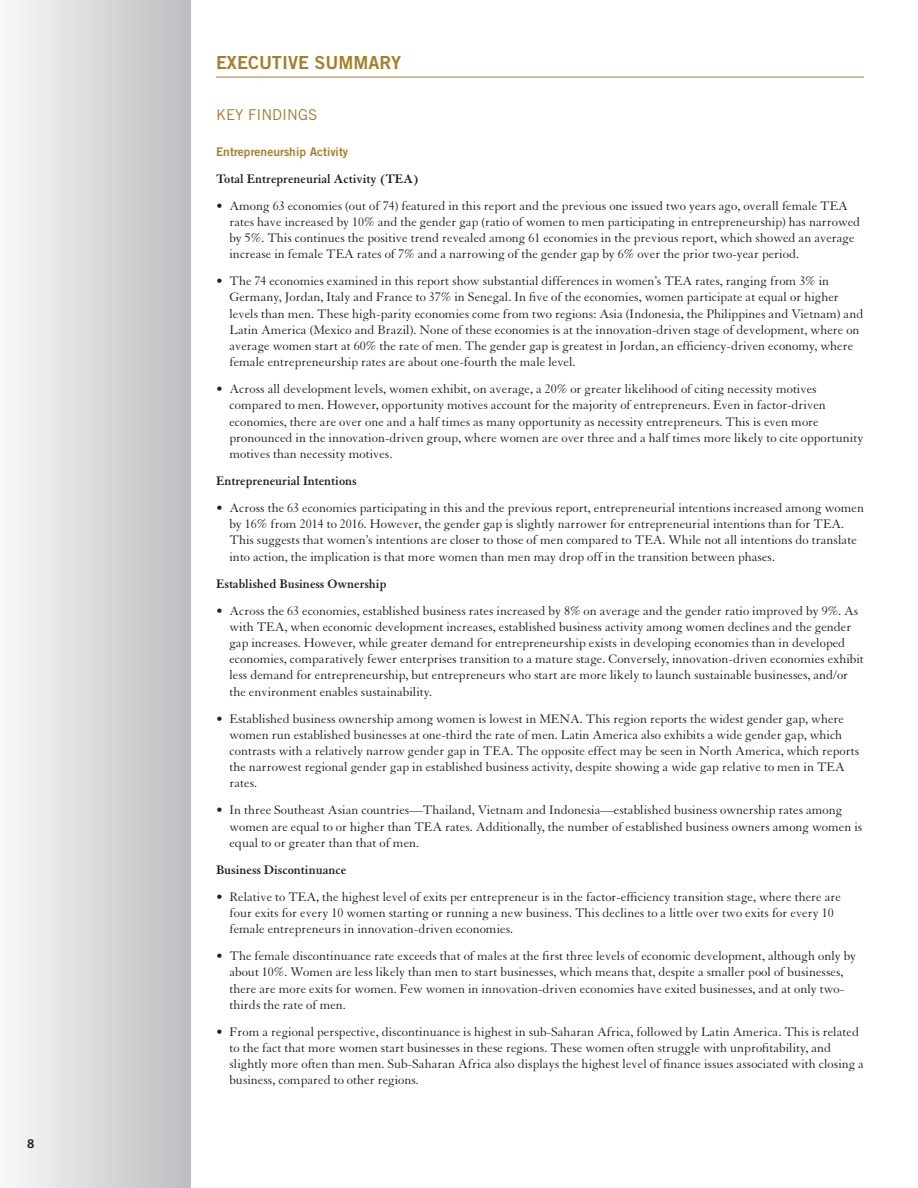
<style>
.page{position:relative;width:918px;height:1188px;background:#fff}
.page>*{position:absolute;margin:0;border:0;box-sizing:border-box;transform-origin:0 0}
.t1{font:18px "Trade Gothic Bold Two";color:#a57e2d}
.t2{font:15px "Trade Gothic";color:#a57e2d}
.t3{font:13.5px/16.2px "Granjon";color:#231f20}
.t4{font:700 13.5px "Granjon";color:#231f20}
.t5{font:12px "Trade Gothic Bold Two";color:#a57e2d}
.t6{font:700 12px "News Gothic BT";color:#231f20}
</style>
<div class="page">
<div style="left:0;top:0;width:191px;height:1188px;background:linear-gradient(to right,#f8f8f9,#bcbdc0)"></div>
<hr style="left:216px;top:77px;width:648px;height:1px;background:#a57e2d">
<p class="t6" style="left:27px;top:1136px;width:9px">8</p>
<h1 class="t1" style="left:216px;top:51px;width:187px">EXECUTIVE SUMMARY</h1>
<p class="t2" style="left:216px;top:105px;width:103px">KEY FINDINGS</p>
<p class="t5" style="left:216px;top:144px;width:134px">Entrepreneurship Activity</p>
<p class="t4" style="left:216px;top:171px;width:205px">Total Entrepreneurial Activity (TEA)</p>
<p class="t3" style="left:230px;top:198px;width:632px;text-indent:-14px">• Among 63 economies (out of 74) featured in this report and the previous one issued two years ago, overall female TEA rates have increased by 10% and the gender gap (ratio of women to men participating in entrepreneurship) has narrowed by 5%. This continues the positive trend revealed among 61 economies in the previous report, which showed an average increase in female TEA rates of 7% and a narrowing of the gender gap by 6% over the prior two-year period.</p>
<p class="t3" style="left:230px;top:273px;width:635px;text-indent:-14px">• The 74 economies examined in this report show substantial differences in women’s TEA rates, ranging from 3% in Germany, Jordan, Italy and France to 37% in Senegal. In five of the economies, women participate at equal or higher levels than men. These high-parity economies come from two regions: Asia (Indonesia, the Philippines and Vietnam) and Latin America (Mexico and Brazil). None of these economies is at the innovation-driven stage of development, where on average women start at 60% the rate of men. The gender gap is greatest in Jordan, an efficiency-driven economy, where female entrepreneurship rates are about one-fourth the male level.</p>
<p class="t3" style="left:230px;top:381px;width:635px;text-indent:-14px">• Across all development levels, women exhibit, on average, a 20% or greater likelihood of citing necessity motives compared to men. However, opportunity motives account for the majority of entrepreneurs. Even in factor-driven economies, there are over one and a half times as many opportunity as necessity entrepreneurs. This is even more pronounced in the innovation-driven group, where women are over three and a half times more likely to cite opportunity motives than necessity motives.</p>
<p class="t4" style="left:216px;top:473px;width:142px">Entrepreneurial Intentions</p>
<p class="t3" style="left:230px;top:500px;width:636px;text-indent:-14px">• Across the 63 economies participating in this and the previous report, entrepreneurial intentions increased among women by 16% from 2014 to 2016. However, the gender gap is slightly narrower for entrepreneurial intentions than for TEA.<br>This suggests that women’s intentions are closer to those of men compared to TEA. While not all intentions do translate into action, the implication is that more women than men may drop off in the transition between phases.</p>
<p class="t4" style="left:216px;top:576px;width:172px">Established Business Ownership</p>
<p class="t3" style="left:230px;top:603px;width:636px;text-indent:-14px">• Across the 63 economies, established business rates increased by 8% on average and the gender ratio improved by 9%. As with TEA, when economic development increases, established business activity among women declines and the gender gap increases. However, while greater demand for entrepreneurship exists in developing economies than in developed economies, comparatively fewer enterprises transition to a mature stage. Conversely, innovation-driven economies exhibit less demand for entrepreneurship, but entrepreneurs who start are more likely to launch sustainable businesses, and/or the environment enables sustainability.</p>
<p class="t3" style="left:230px;top:711px;width:631px;text-indent:-14px">• Established business ownership among women is lowest in MENA. This region reports the widest gender gap, where women run established businesses at one-third the rate of men. Latin America also exhibits a wide gender gap, which contrasts with a relatively narrow gender gap in TEA. The opposite effect may be seen in North America, which reports the narrowest regional gender gap in established business activity, despite showing a wide gap relative to men in TEA rates.</p>
<p class="t3" style="left:230px;top:802px;width:634px;text-indent:-14px">• In three Southeast Asian countries—Thailand, Vietnam and Indonesia—established business ownership rates among women are equal to or higher than TEA rates. Additionally, the number of established business owners among women is equal to or greater than that of men.</p>
<p class="t4" style="left:216px;top:862px;width:132px">Business Discontinuance</p>
<p class="t3" style="left:230px;top:889px;width:613px;text-indent:-14px">• Relative to TEA, the highest level of exits per entrepreneur is in the factor-efficiency transition stage, where there are four exits for every 10 women starting or running a new business. This declines to a little over two exits for every 10 female entrepreneurs in innovation-driven economies.</p>
<p class="t3" style="left:230px;top:948px;width:628px;text-indent:-14px">• The female discontinuance rate exceeds that of males at the first three levels of economic development, although only by about 10%. Women are less likely than men to start businesses, which means that, despite a smaller pool of businesses, there are more exits for women. Few women in innovation-driven economies have exited businesses, and at only two&shy;thirds the rate of men.</p>
<p class="t3" style="left:230px;top:1024px;width:636px;text-indent:-14px">• From a regional perspective, discontinuance is highest in sub-Saharan Africa, followed by Latin America. This is related to the fact that more women start businesses in these regions. These women often struggle with unprofitability, and slightly more often than men. Sub-Saharan Africa also displays the highest level of finance issues associated with closing a business, compared to other regions.</p>
</div>
